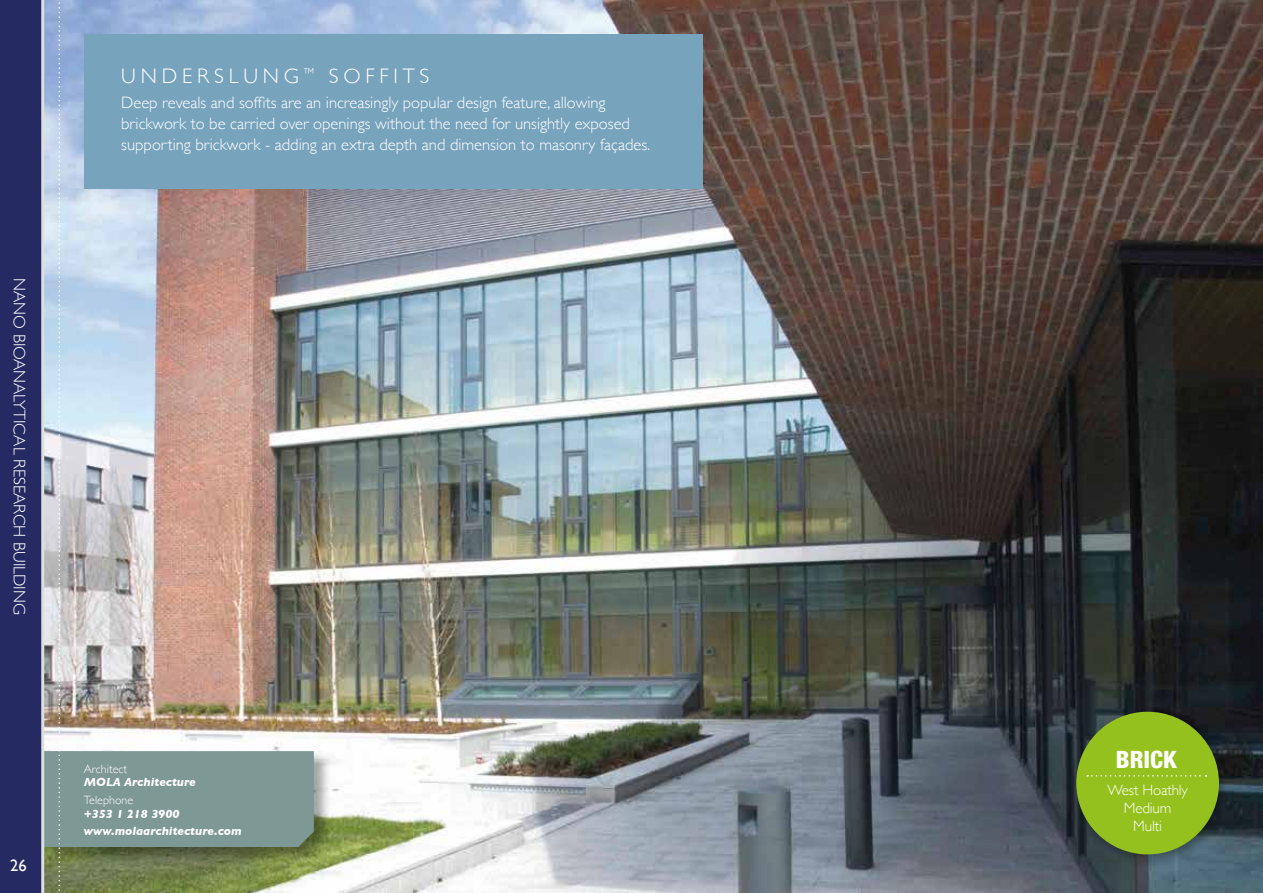
<style>
.page{position:relative;width:1263px;height:893px;background:#fff}
.page>*{position:absolute;margin:0;border:0;box-sizing:border-box;transform-origin:0 0}
.t1{font:800 condensed 24px "Helvetica Neue";color:#fff}
.t2{font:300 21px "Gill Sans";letter-spacing:.23em;color:#fff}
.t3{font:300 16.8px "Gill Sans";color:#fff}
.t4{font:300 16.5px/21px "Gill Sans";color:#fff}
.t5{font:16.5px "Gill Sans";color:#fff}
.t6{font:300 15px/18px "Gill Sans";letter-spacing:-.01em;color:#fff;text-align:center}
.t7{font:italic 700 12px/17.7px "Gill Sans";color:#fff}
.t8{font:300 12px "Gill Sans";color:#fff}
</style>
<div class="page">
<img style="left:314px;top:0;width:949px;height:893px">
<div style="left:84px;top:34px;width:618px;height:155px;background:#77a3bd"></div>
<div style="left:43px;top:751px;width:289px;height:114px;background:#000;opacity:.35"></div>
<img style="left:44px;top:0;width:270px;height:893px">
<div style="left:0;top:0;width:42px;height:893px;background:#252a62"></div>
<hr style="left:41px;top:0;width:3px;height:893px;background:#dddfdf">
<div style="left:1070px;top:706px;width:161px;height:161px;background:#000;opacity:.32"></div>
<div style="left:1076px;top:712px;width:143px;height:142px;background:#95c11f;border-radius:50%"></div>
<svg style="left:1087px;top:775px;width:119px;height:2px"></svg>
<p class="t3" style="left:33px;top:278px;width:338px;rotate:90deg">NANO BIOANALYTICAL RESEARCH BUILDING</p>
<p class="t2" style="left:121px;top:59px;width:310px">UNDERSLUNG<sup>™</sup> SOFFITS</p>
<p class="t4" style="left:121px;top:91px;width:530px">Deep reveals and soffits are an increasingly popular design feature, allowing brickwork to be carried over openings without the need for unsightly exposed supporting brickwork - adding an extra depth and dimension to masonry façades.</p>
<p class="t5" style="left:10px;top:855px;width:18px">26</p>
<p class="t8" style="left:84px;top:760px;width:45px">Architect</p>
<p class="t7" style="left:84px;top:773px;width:113px">MOLA Architecture</p>
<p class="t8" style="left:84px;top:791px;width:51px">Telephone</p>
<p class="t7" style="left:84px;top:805px;width:159px">+353 1 218 3900 www.molaarchitecture.com</p>
<h1 class="t1" style="left:1116px;top:744px;width:62px">BRICK</h1>
<p class="t6" style="left:1107px;top:780px;width:82px">West Hoathly<br>Medium<br>Multi</p>
</div>
